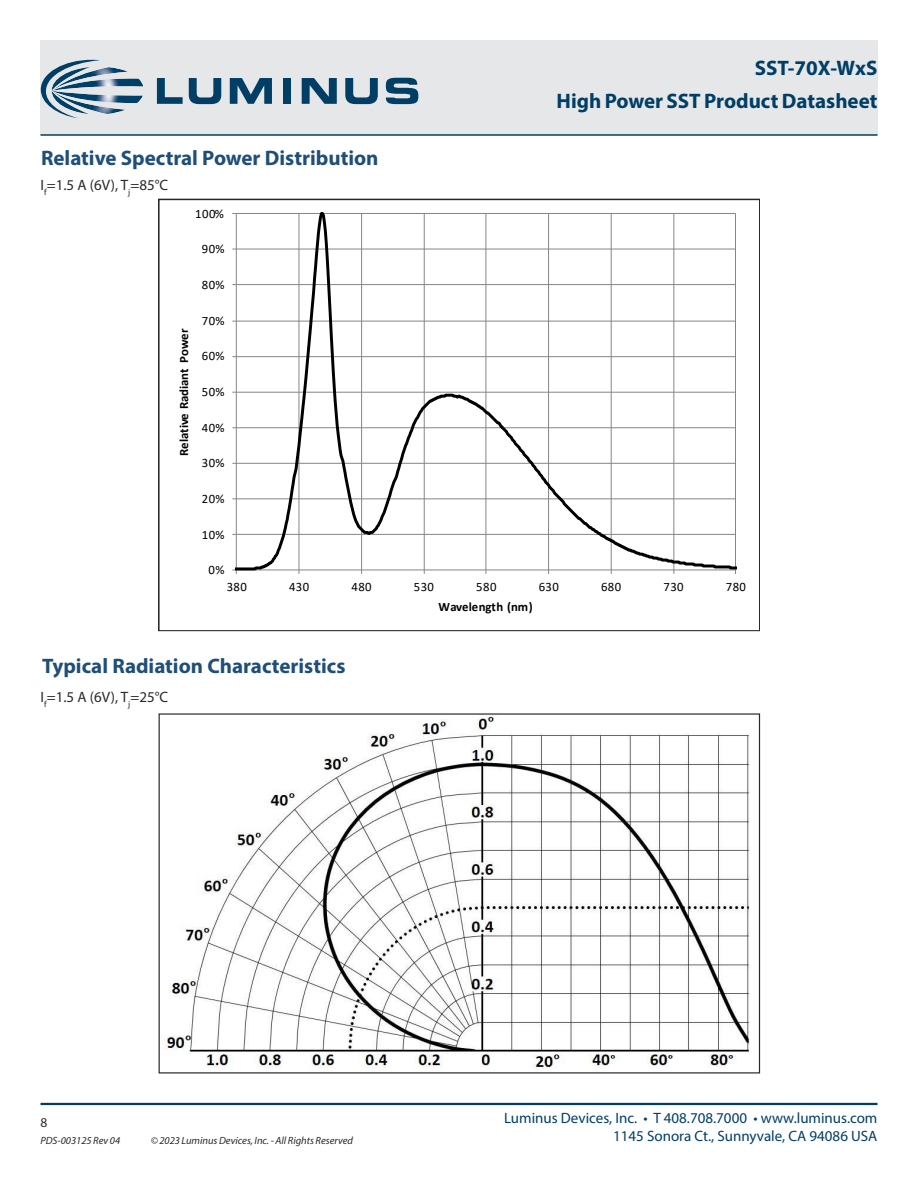
<style>
.page{position:relative;width:918px;height:1188px;background:#fff}
.page>*{position:absolute;margin:0;border:0;box-sizing:border-box;transform-origin:0 0}
.t1{font:700 21px "Myriad Pro";color:#1f4e78}
.t2{font:700 21px/33px "Myriad Pro";color:#003e66;text-align:right}
.t3{font:15px/18px "Myriad Pro";color:#003e66;text-align:right}
.t4{font:15px "Myriad Pro";color:#2b2829}
.t5{font:13.5px "Myriad Pro";color:#2b2829}
.t6{font:12.9px "Calibri";letter-spacing:.03em;color:#000}
.t7{font:700 12.9px "Calibri";color:#000}
.t8{font:700 12.75px "Calibri";letter-spacing:-.01em;color:#000}
.t9{font:italic 10.5px "Myriad Pro";color:#2b2829}
</style>
<div class="page">
<div style="left:41px;top:40px;width:837px;height:95px;background:#e6e7e8"></div>
<hr style="left:41px;top:1103px;width:837px;height:2px;background:#003e66">
<hr style="left:41px;top:134px;width:837px;height:2px;background:#003e66">
<img style="left:100px;top:95px;width:8px;height:19px">
<svg style="left:41px;top:60px;width:59px;height:58px"></svg>
<svg style="left:157px;top:78px;width:26px;height:26px"></svg>
<svg style="left:189px;top:78px;width:32px;height:26px"></svg>
<svg style="left:230px;top:78px;width:42px;height:26px"></svg>
<div style="left:283px;top:78px;width:8px;height:26px;background:#003e66"></div>
<svg style="left:302px;top:78px;width:35px;height:26px"></svg>
<svg style="left:345px;top:78px;width:33px;height:26px"></svg>
<svg style="left:386px;top:78px;width:32px;height:26px"></svg>
<img style="left:164px;top:715px;width:586px;height:354px">
<svg style="left:232px;top:212px;width:505px;height:362px"></svg>
<h1 class="t1" style="left:41px;top:150px;width:339px">Relative Spectral Power Distribution</h1>
<p class="t4" style="left:40px;top:177px;width:129px">I<sub>f</sub>=1.5 A (6V), T<sub>j</sub>=85°C</p>
<p class="t6" style="left:195px;top:209px;width:30px">100%</p>
<p class="t6" style="left:202px;top:245px;width:24px">90%</p>
<p class="t8" style="left:179px;top:456px;width:129px;rotate:-90deg">Relative Radiant Power</p>
<p class="t6" style="left:202px;top:281px;width:24px">80%</p>
<p class="t6" style="left:202px;top:316px;width:24px">70%</p>
<p class="t6" style="left:202px;top:352px;width:24px">60%</p>
<p class="t6" style="left:202px;top:388px;width:24px">50%</p>
<p class="t6" style="left:202px;top:423px;width:24px">40%</p>
<p class="t6" style="left:202px;top:459px;width:24px">30%</p>
<p class="t6" style="left:202px;top:495px;width:24px">20%</p>
<p class="t6" style="left:202px;top:530px;width:24px">10%</p>
<p class="t6" style="left:209px;top:566px;width:17px">0%</p>
<h1 class="t2" style="left:557px;top:53px;width:322px">SST-70X-WxS<br>High Power SST Product Datasheet</h1>
<p class="t6" style="left:227px;top:583px;width:22px">380</p>
<p class="t6" style="left:289px;top:583px;width:22px">430</p>
<p class="t6" style="left:351px;top:583px;width:22px">480</p>
<p class="t6" style="left:414px;top:583px;width:22px">530</p>
<p class="t6" style="left:476px;top:583px;width:22px">580</p>
<p class="t6" style="left:539px;top:583px;width:22px">630</p>
<p class="t6" style="left:601px;top:583px;width:22px">680</p>
<p class="t6" style="left:664px;top:583px;width:22px">730</p>
<p class="t6" style="left:726px;top:583px;width:22px">780</p>
<h1 class="t1" style="left:42px;top:658px;width:305px">Typical Radiation Characteristics</h1>
<p class="t4" style="left:40px;top:689px;width:129px">I<sub>f</sub>=1.5 A (6V), T<sub>j</sub>=25°C</p>
<p class="t7" style="left:439px;top:602px;width:96px">Wavelength (nm)</p>
<p class="t5" style="left:40px;top:1116px;width:8px">8</p>
<p class="t9" style="left:40px;top:1136px;width:81px">PDS-003125 Rev 04</p>
<p class="t9" style="left:151px;top:1136px;width:204px">© 2023 Luminus Devices, Inc. - All Rights Reserved</p>
<p class="t3" style="left:504px;top:1109px;width:375px">Luminus Devices, Inc. • T 408.708.7000 • www.luminus.com<br>1145 Sonora Ct., Sunnyvale, CA 94086 USA</p>
</div>
